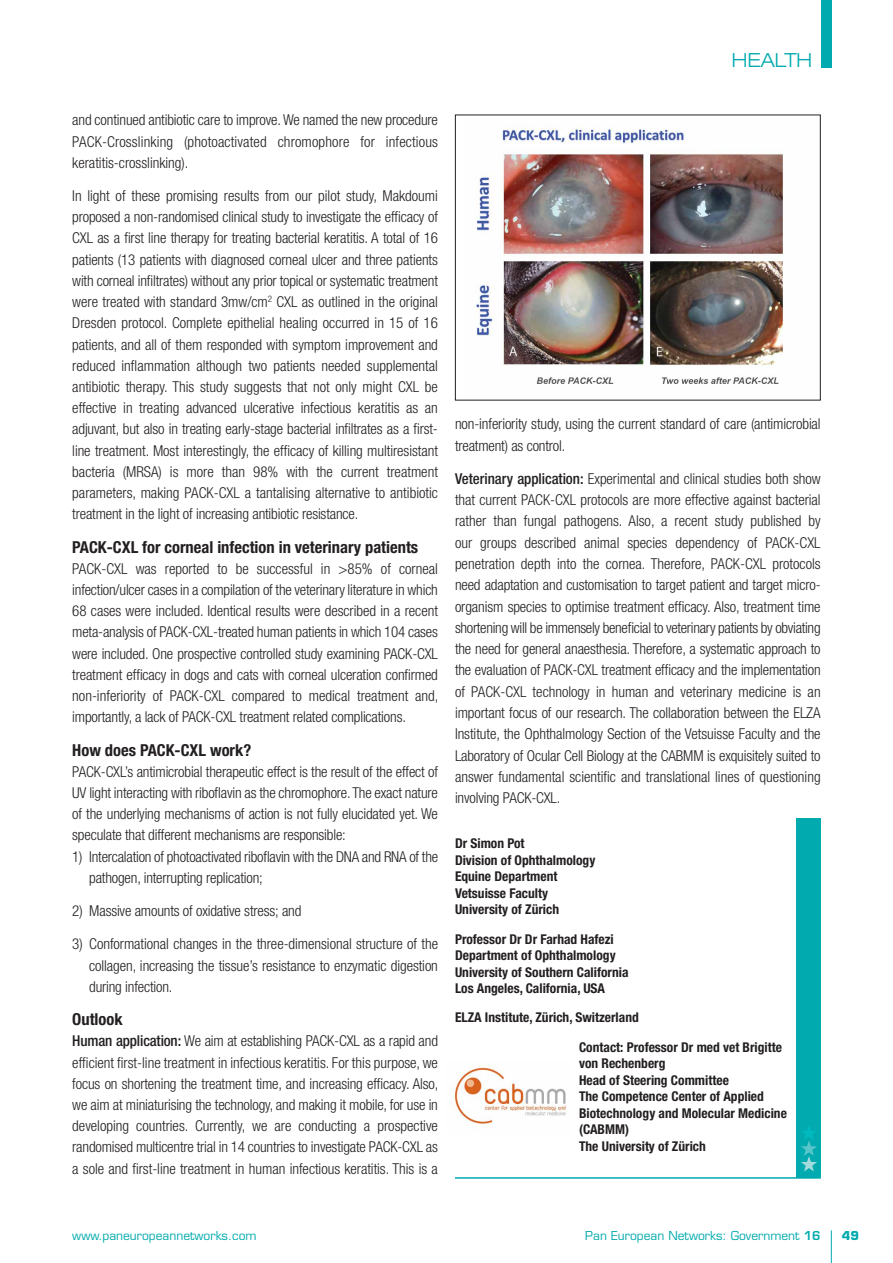
<style>
.page{position:relative;width:893px;height:1263px;background:#fff}
.page>*{position:absolute;margin:0;border:0;box-sizing:border-box;transform-origin:0 0}
.t1{font:300 expanded 19.5px "Helvetica Neue LT Std";color:#00aaae}
.t2{font:700 condensed 16.5px "Helvetica Neue LT Std";color:#231f20}
.t3{font:300 condensed 15px/21.1px "Helvetica Neue LT Std";letter-spacing:-.01em;color:#231f20;text-align:justify}
.t4{font:700 condensed 13.5px/16.5px "Helvetica Neue LT Std";color:#231f20}
.t5{font:12px "Eurostile LT Std";color:#00aaae}
.t6{font:700 12px "Eurostile LT Std";color:#00aaae}
.s1{font-weight:500}
.s2{font-weight:600}
</style>
<div class="page">
<hr style="left:831px;top:1230px;width:1px;height:33px;background:#00aaae">
<div style="left:797px;top:819px;width:24px;height:359px;background:#00aaae"></div>
<svg style="left:801px;top:1127px;width:16px;height:44px"></svg>
<hr style="left:455px;top:1177px;width:366px;height:2px;background:#00aaae">
<div style="left:821px;top:0;width:10px;height:68px;background:#00aaae"></div>
<img style="left:476px;top:125px;width:307px;height:259px">
<div style="left:455px;top:115px;width:366px;height:285px;border:1px solid #231f20"></div>
<img style="left:452px;top:1065px;width:114px;height:59px">
<h1 class="t1" style="left:732px;top:49px;width:82px">HEALTH</h1>
<p class="t3" style="left:72px;top:111px;width:367px">and continued antibiotic care to improve. We named the new procedure PACK-Crosslinking (photoactivated chromophore for infectious keratitis-crosslinking).</p>
<p class="t3" style="left:72px;top:186px;width:367px">In light of these promising results from our pilot study, Makdoumi proposed a non-randomised clinical study to investigate the efficacy of CXL as a first line therapy for treating bacterial keratitis. A total of 16 patients (13 patients with diagnosed corneal ulcer and three patients with corneal infiltrates) without any prior topical or systematic treatment were treated with standard 3mw/cm<sup>2</sup> CXL as outlined in the original Dresden protocol. Complete epithelial healing occurred in 15 of 16 patients, and all of them responded with symptom improvement and reduced inflammation although two patients needed supplemental antibiotic therapy. This study suggests that not only might CXL be effective in treating advanced ulcerative infectious keratitis as an adjuvant, but also in treating early-stage bacterial infiltrates as a first&shy;line treatment. Most interestingly, the efficacy of killing multiresistant bacteria (MRSA) is more than 98% with the current treatment parameters, making PACK-CXL a tantalising alternative to antibiotic treatment in the light of increasing antibiotic resistance.</p>
<p class="t2" style="left:72px;top:541px;width:347px">PACK-CXL for corneal infection in veterinary patients</p>
<p class="t3" style="left:72px;top:559px;width:368px">PACK-CXL was reported to be successful in &gt;85% of corneal infection/ulcer cases in a compilation of the veterinary literature in which 68 cases were included. Identical results were described in a recent meta-analysis of PACK-CXL-treated human patients in which 104 cases were included. One prospective controlled study examining PACK-CXL treatment efficacy in dogs and cats with corneal ulceration confirmed non-inferiority of PACK-CXL compared to medical treatment and, importantly, a lack of PACK-CXL treatment related complications.</p>
<p class="t2" style="left:72px;top:744px;width:180px">How does PACK-CXL work?</p>
<p class="t3" style="left:72px;top:762px;width:367px">PACK-CXL’s antimicrobial therapeutic effect is the result of the effect of UV light interacting with riboflavin as the chromophore. The exact nature of the underlying mechanisms of action is not fully elucidated yet. We speculate that different mechanisms are responsible:</p>
<p class="t3" style="left:89px;top:847px;width:351px;text-indent:-17px">1) Intercalation of photoactivated riboflavin with the DNA and RNA of the pathogen, interrupting replication;</p>
<p class="t3" style="left:72px;top:902px;width:231px">2) Massive amounts of oxidative stress; and</p>
<p class="t3" style="left:89px;top:935px;width:350px;text-indent:-17px">3) Conformational changes in the three-dimensional structure of the collagen, increasing the tissue’s resistance to enzymatic digestion during infection.</p>
<p class="t2" style="left:72px;top:1013px;width:52px">Outlook</p>
<p class="t3" style="left:72px;top:1032px;width:368px"><span class="s1">Human application:</span> We aim at establishing PACK-CXL as a rapid and efficient first-line treatment in infectious keratitis. For this purpose, we focus on shortening the treatment time, and increasing efficacy. Also, we aim at miniaturising the technology, and making it mobile, for use in developing countries. Currently, we are conducting a prospective randomised multicentre trial in 14 countries to investigate PACK-CXL as a sole and first-line treatment in human infectious keratitis. This is a</p>
<p class="t3" style="left:455px;top:415px;width:367px">non-inferiority study, using the current standard of care (antimicrobial treatment) as control.</p>
<p class="t3" style="left:455px;top:469px;width:367px"><span class="s1">Veterinary application:</span> Experimental and clinical studies both show that current PACK-CXL protocols are more effective against bacterial rather than fungal pathogens. Also, a recent study published by our groups described animal species dependency of PACK-CXL penetration depth into the cornea. Therefore, PACK-CXL protocols need adaptation and customisation to target patient and target micro&shy;organism species to optimise treatment efficacy. Also, treatment time shortening will be immensely beneficial to veterinary patients by obviating the need for general anaesthesia. Therefore, a systematic approach to the evaluation of PACK-CXL treatment efficacy and the implementation of PACK-CXL technology in human and veterinary medicine is an important focus of our research. The collaboration between the ELZA Institute, the Ophthalmology Section of the Vetsuisse Faculty and the Laboratory of Ocular Cell Biology at the CABMM is exquisitely suited to answer fundamental scientific and translational lines of questioning involving PACK-CXL.</p>
<p class="t4" style="left:455px;top:836px;width:142px">Dr Simon Pot<br>Division of Ophthalmology<br>Equine Department<br>Vetsuisse Faculty<br>University of Zürich</p>
<p class="t4" style="left:455px;top:932px;width:175px">Professor Dr Dr Farhad Hafezi<br>Department of Ophthalmology<br>University of Southern California<br>Los Angeles, California, USA</p>
<p class="t4" style="left:579px;top:1004px;width:205px;line-height:29.2px;text-indent:-124px">ELZA Institute, Zürich, Switzerland<br>Contact: Professor Dr med vet Brigitte</p>
<p class="t4" style="left:579px;top:1056px;width:209px">von Rechenberg<br>Head of Steering Committee<br>The Competence Center of Applied<br>Biotechnology and Molecular Medicine (CABMM)<br>The University of Zürich</p>
<p class="t5" style="left:72px;top:1229px;width:186px">www.paneuropeannetworks.com</p>
<p class="t5" style="left:585px;top:1229px;width:237px">Pan European Networks: Government <span class="s2">16</span></p>
<p class="t6" style="left:842px;top:1229px;width:19px">49</p>
</div>
